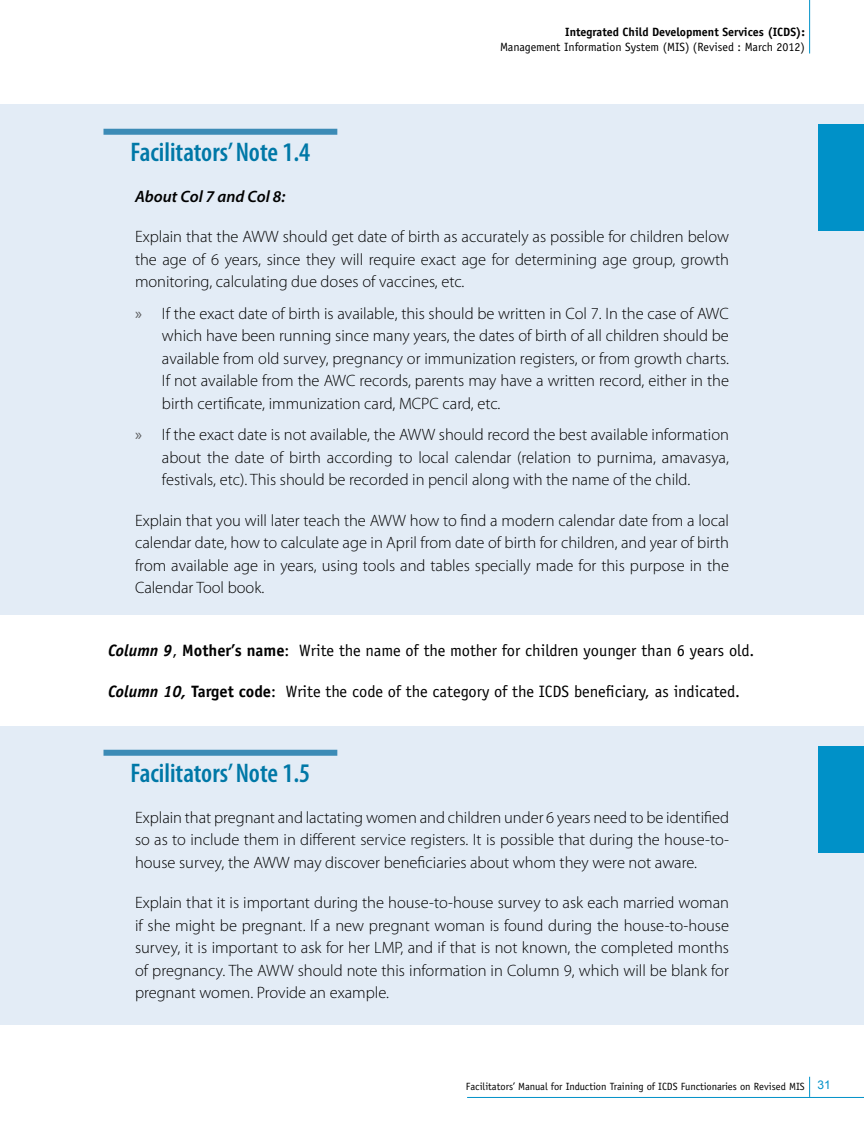
<style>
.page{position:relative;width:864px;height:1134px;background:#fff}
.page>*{position:absolute;margin:0;border:0;box-sizing:border-box;transform-origin:0 0}
.t1{font:600 condensed 27px "Myriad Pro";color:#0078a7}
.t2{font:300 16.5px/22.5px "Myriad Pro";color:#000;text-align:justify}
.t3{font:16.5px "Officina Sans";color:#000}
.t4{font:italic 600 16.5px "Myriad Pro";color:#000}
.t5{font:12px "Officina Sans";color:#000}
.t6{font:700 12px "Officina Sans";color:#000}
.t7{font:10.5px "Officina Sans";color:#000}
.s1{font-weight:400;color:#58595b}
.s2{font-weight:700;font-style:italic}
.s3{font-weight:700}
.s4{font-family:"Arial";font-size:12px;color:#0091c8}
</style>
<div class="page">
<hr style="left:809px;top:0;width:1px;height:54px;background:#0091c8">
<hr style="left:467px;top:1097px;width:397px;height:1px;background:#0091c8">
<svg style="left:809px;top:1077px;width:1px;height:20px"></svg>
<div style="left:0;top:104px;width:864px;height:511px;background:#e3ecf6"></div>
<div style="left:0;top:727px;width:864px;height:298px;background:#e3ecf6"></div>
<div style="left:819px;top:124px;width:45px;height:106px;background:#0091c8"></div>
<div style="left:819px;top:746px;width:45px;height:107px;background:#0091c8"></div>
<div style="left:104px;top:129px;width:233px;height:6px;background:#3c8bb6"></div>
<div style="left:104px;top:750px;width:233px;height:6px;background:#3c8bb6"></div>
<p class="t6" style="left:565px;top:25px;width:241px">Integrated Child Development Services (ICDS):</p>
<p class="t5" style="left:500px;top:40px;width:306px">Management Information System (MIS) (Revised : March 2012)</p>
<h1 class="t1" style="left:130px;top:137px;width:181px">Facilitators’ Note 1.4</h1>
<p class="t4" style="left:135px;top:186px;width:152px">About Col 7 and Col 8:</p>
<p class="t2" style="left:135px;top:226px;width:596px">Explain that the AWW should get date of birth as accurately as possible for children below the age of 6 years, since they will require exact age for determining age group, growth monitoring, calculating due doses of vaccines, etc.</p>
<p class="t2" style="left:162px;top:302px;width:569px;text-indent:-27px"><span class="s1">»</span> If the exact date of birth is available, this should be written in Col 7. In the case of AWC which have been running since many years, the dates of birth of all children should be available from old survey, pregnancy or immunization registers, or from growth charts.<br>If not available from the AWC records, parents may have a written record, either in the birth certificate, immunization card, MCPC card, etc.</p>
<p class="t2" style="left:162px;top:424px;width:569px;text-indent:-27px"><span class="s1">»</span> If the exact date is not available, the AWW should record the best available information about the date of birth according to local calendar (relation to purnima, amavasya, festivals, etc). This should be recorded in pencil along with the name of the child.</p>
<p class="t2" style="left:135px;top:509px;width:596px">Explain that you will later teach the AWW how to find a modern calendar date from a local calendar date, how to calculate age in April from date of birth for children, and year of birth from available age in years, using tools and tables specially made for this purpose in the Calendar Tool book.</p>
<p class="t3" style="left:108px;top:641px;width:648px"><span class="s2">Column 9</span>, <span class="s3">Mother’s name</span>: Write the name of the mother for children younger than 6 years old.</p>
<p class="t3" style="left:108px;top:682px;width:634px"><span class="s2">Column 10,</span> <span class="s3">Target code</span>: Write the code of the category of the ICDS beneficiary, as indicated.</p>
<h1 class="t1" style="left:130px;top:758px;width:181px">Facilitators’ Note 1.5</h1>
<p class="t2" style="left:135px;top:806px;width:596px">Explain that pregnant and lactating women and children under 6 years need to be identified so as to include them in different service registers. It is possible that during the house-to&shy;house survey, the AWW may discover beneficiaries about whom they were not aware.</p>
<p class="t2" style="left:135px;top:892px;width:596px">Explain that it is important during the house-to-house survey to ask each married woman if she might be pregnant. If a new pregnant woman is found during the house-to-house survey, it is important to ask for her LMP, and if that is not known, the completed months of pregnancy. The AWW should note this information in Column 9, which will be blank for pregnant women. Provide an example.</p>
<p class="t7" style="left:466px;top:1080px;width:366px">Facilitators’ Manual for Induction Training of ICDS Functionaries on Revised MIS <span class="s4">31</span></p>
</div>
